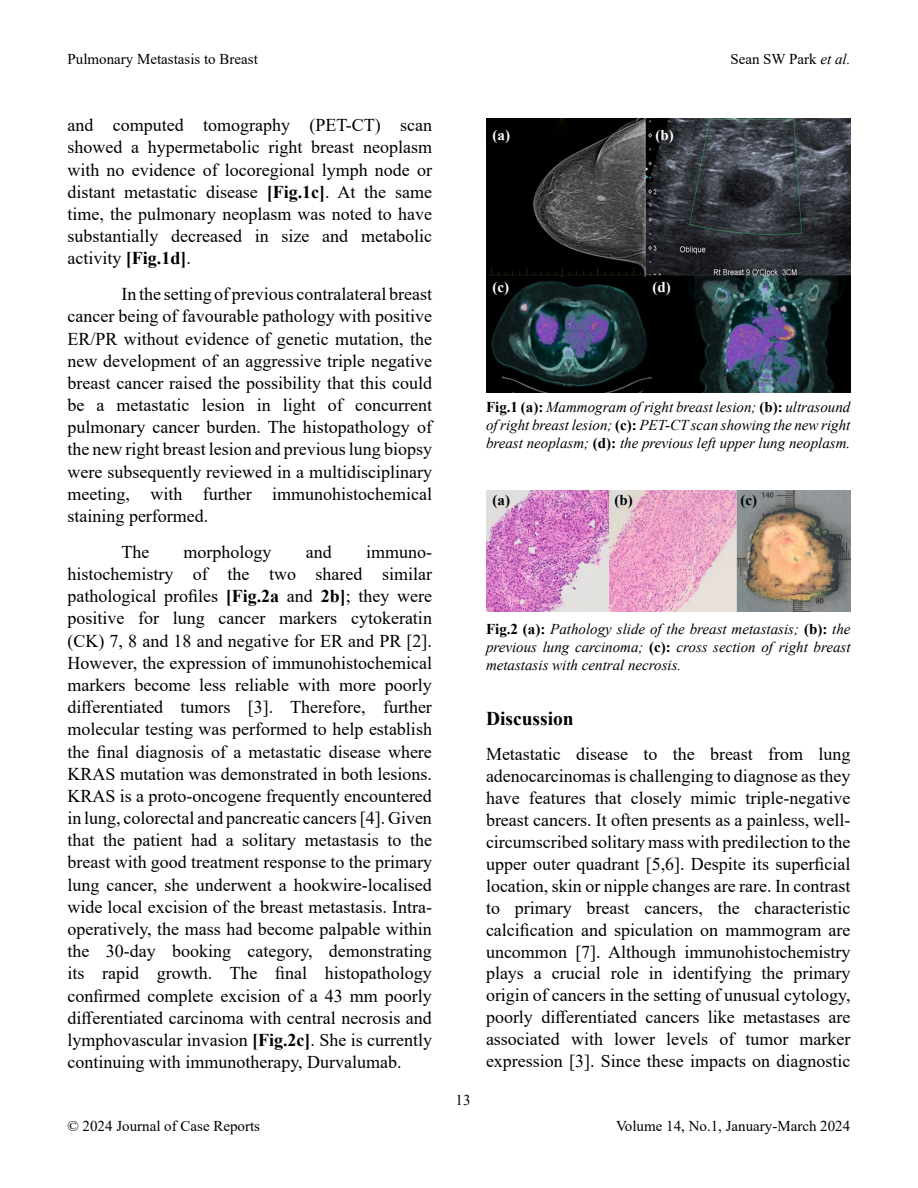
<style>
.page{position:relative;width:918px;height:1188px;background:#fff}
.page>*{position:absolute;margin:0;border:0;box-sizing:border-box;transform-origin:0 0}
.t1{font:700 19.5px "Times New Roman";color:#000}
.t2{font:18px/22.2px "Times New Roman";color:#000;text-align:justify}
.t3{font:italic 15px/18px "Times New Roman";color:#000;text-align:justify}
.t4{font:15px "Times New Roman";color:#000}
.t5{font:700 15px "Times New Roman";color:#fff}
.t6{font:700 15px "Times New Roman";color:#000}
.s1{font-style:italic}
.s2{font-weight:700}
.s3{font-weight:700;font-style:normal}
</style>
<div class="page">
<img style="left:486px;top:119px;width:364px;height:273px">
<img style="left:486px;top:490px;width:364px;height:122px">
<p class="t4" style="left:67px;top:49px;width:192px">Pulmonary Metastasis to Breast</p>
<p class="t4" style="left:730px;top:49px;width:122px">Sean SW Park <span class="s1">et al.</span></p>
<p class="t2" style="left:68px;top:114px;width:366px">and computed tomography (PET-CT) scan showed a hypermetabolic right breast neoplasm with no evidence of locoregional lymph node or distant metastatic disease <span class="s2">[Fig.1c]</span>. At the same time, the pulmonary neoplasm was noted to have substantially decreased in size and metabolic activity <span class="s2">[Fig.1d]</span>.</p>
<p class="t2" style="left:68px;top:282px;width:366px;text-indent:54px">In the setting of previous contralateral breast cancer being of favourable pathology with positive ER/PR without evidence of genetic mutation, the new development of an aggressive triple negative breast cancer raised the possibility that this could be a metastatic lesion in light of concurrent pulmonary cancer burden. The histopathology of the new right breast lesion and previous lung biopsy were subsequently reviewed in a multidisciplinary meeting, with further immunohistochemical staining performed.</p>
<p class="t2" style="left:122px;top:540px;width:29px">The</p>
<p class="t2" style="left:184px;top:540px;width:90px">morphology</p>
<p class="t2" style="left:306px;top:540px;width:27px">and</p>
<p class="t2" style="left:67px;top:540px;width:366px;text-indent:299px">immuno&shy;histochemistry of the two shared similar pathological profiles <span class="s2">[Fig.2a</span> and <span class="s2">2b]</span>; they were positive for lung cancer markers cytokeratin (CK) 7, 8 and 18 and negative for ER and PR [2].<br>However, the expression of immunohistochemical markers become less reliable with more poorly differentiated tumors [3]. Therefore, further molecular testing was performed to help establish the final diagnosis of a metastatic disease where KRAS mutation was demonstrated in both lesions.<br>KRAS is a proto-oncogene frequently encountered in lung, colorectal and pancreatic cancers [4]. Given that the patient had a solitary metastasis to the breast with good treatment response to the primary lung cancer, she underwent a hookwire-localised wide local excision of the breast metastasis. Intra&shy;operatively, the mass had become palpable within the 30-day booking category, demonstrating its rapid growth. The final histopathology confirmed complete excision of a 43 mm poorly differentiated carcinoma with central necrosis and lymphovascular invasion <span class="s2">[Fig.2c]</span>. She is currently continuing with immunotherapy, Durvalumab.</p>
<p class="t5" style="left:493px;top:124px;width:19px">(a)</p>
<p class="t5" style="left:656px;top:124px;width:20px">(b)</p>
<p class="t5" style="left:493px;top:276px;width:18px">(c)</p>
<p class="t5" style="left:652px;top:276px;width:20px">(d)</p>
<p class="t3" style="left:486px;top:398px;width:366px"><span class="s3">Fig.1 (a):</span> Mammogram of right breast lesion; <span class="s3">(b):</span> ultrasound of right breast lesion; <span class="s3">(c):</span> PET-CT scan showing the new right breast neoplasm; <span class="s3">(d):</span> the previous left upper lung neoplasm.</p>
<p class="t6" style="left:493px;top:489px;width:19px">(a)</p>
<p class="t6" style="left:614px;top:489px;width:20px">(b)</p>
<p class="t6" style="left:741px;top:489px;width:18px">(c)</p>
<p class="t3" style="left:486px;top:619px;width:366px"><span class="s3">Fig.2 (a):</span> Pathology slide of the breast metastasis; <span class="s3">(b):</span> the previous lung carcinoma; <span class="s3">(c):</span> cross section of right breast metastasis with central necrosis.</p>
<p class="t4" style="left:456px;top:1089px;width:16px">13</p>
<p class="t1" style="left:486px;top:704px;width:89px">Discussion</p>
<p class="t2" style="left:486px;top:743px;width:366px">Metastatic disease to the breast from lung adenocarcinomas is challenging to diagnose as they have features that closely mimic triple-negative breast cancers. It often presents as a painless, well&shy;circumscribed solitary mass with predilection to the upper outer quadrant [5,6]. Despite its superficial location, skin or nipple changes are rare. In contrast to primary breast cancers, the characteristic calcification and spiculation on mammogram are uncommon [7]. Although immunohistochemistry plays a crucial role in identifying the primary origin of cancers in the setting of unusual cytology, poorly differentiated cancers like metastases are associated with lower levels of tumor marker expression [3]. Since these impacts on diagnostic</p>
<p class="t4" style="left:67px;top:1115px;width:194px">© 2024 Journal of Case Reports</p>
<p class="t4" style="left:616px;top:1115px;width:236px">Volume 14, No.1, January-March 2024</p>
</div>
